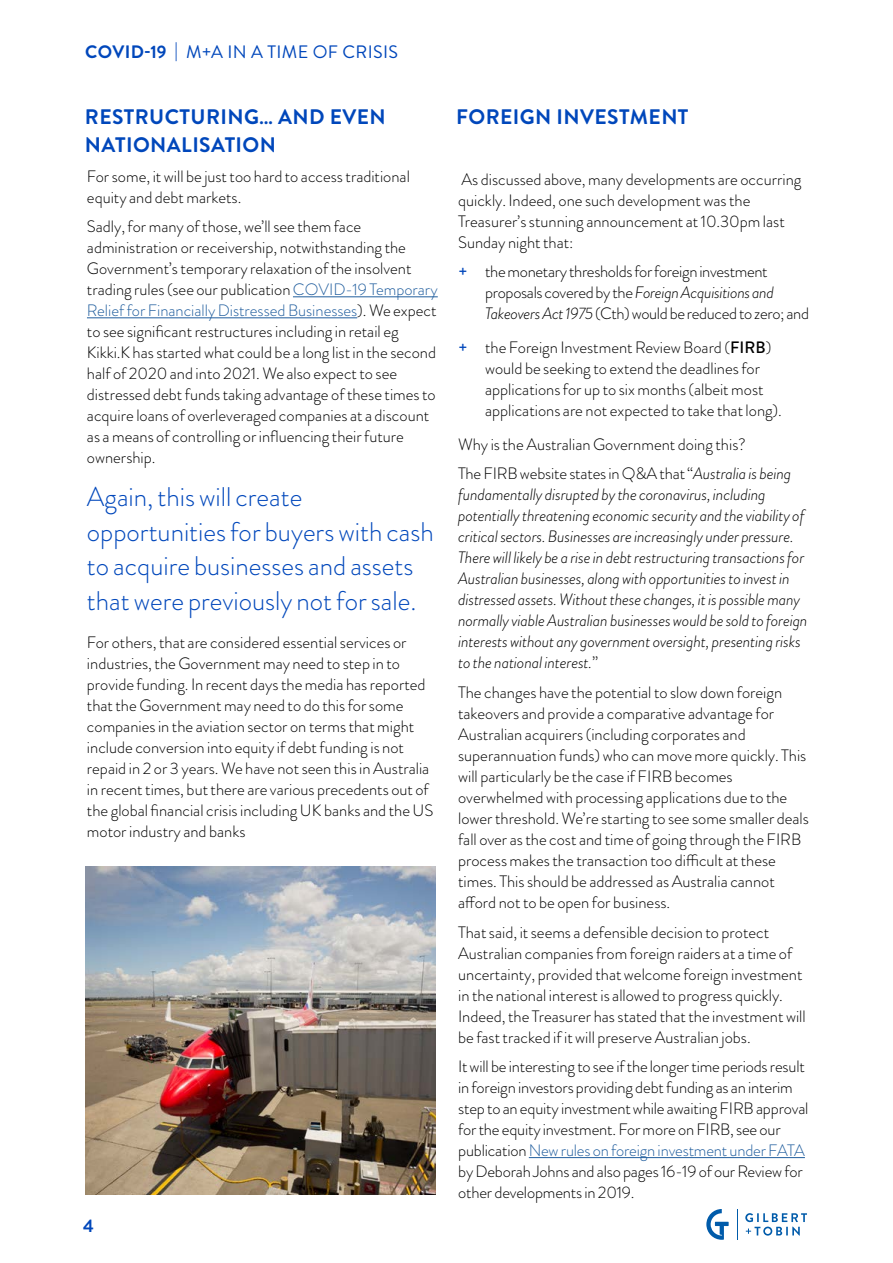
<style>
.page{position:relative;width:893px;height:1263px;background:#fff}
.page>*{position:absolute;margin:0;border:0;box-sizing:border-box;transform-origin:0 0}
.t1{font:300 27px/34.5px "Brandon Grotesque";color:#0047bb}
.t2{font:700 21px/28.5px "Brandon Grotesque";letter-spacing:.02em;color:#0047bb}
.t3{font:18px "Brandon Grotesque";letter-spacing:.02em;color:#0047bb}
.t4{font:700 18px "Brandon Grotesque";color:#0047bb}
.t5{font:300 16.5px/21px "Brandon Grotesque";color:#000}
.t6{font:italic 300 16.5px/21px "Brandon Grotesque";letter-spacing:-.01em;color:#000}
.t7{font:300 16.5px/21px "Brandon Grotesque";letter-spacing:-.02em;color:#000}
.s1{font-weight:700}
.s2{color:#215e9e}
.s3{font-weight:500;color:#0047bb}
.s4{font-style:italic}
.s5{font-weight:500}
.s6{font-style:normal}
</style>
<div class="page">
<hr style="left:293px;top:296px;width:145px;height:1px;background:#215e9e">
<hr style="left:87px;top:317px;width:270px;height:1px;background:#215e9e">
<hr style="left:529px;top:1157px;width:276px;height:1px;background:#215e9e">
<img style="left:85px;top:866px;width:351px;height:329px">
<svg style="left:745px;top:1213px;width:62px;height:22px"></svg>
<svg style="left:706px;top:1209px;width:23px;height:31px"></svg>
<hr style="left:737px;top:1209px;width:1px;height:31px;background:#005baa">
<p class="t3" style="left:85px;top:40px;width:315px"><span class="s1">COVID-19</span> | M+A IN A TIME OF CRISIS</p>
<p class="t2" style="left:85px;top:102px;width:302px">RESTRUCTURING… AND EVEN<br>NATIONALISATION</p>
<p class="t5" style="left:87px;top:166px;width:324px">For some, it will be just too hard to access traditional equity and debt markets.</p>
<p class="t5" style="left:87px;top:216px;width:352px">Sadly, for many of those, we’ll see them face administration or receivership, notwithstanding the Government’s temporary relaxation of the insolvent trading rules (see our publication <span class="s2">COVID-19 Temporary Relief for Financially Distressed Businesses</span>). We expect to see significant restructures including in retail eg Kikki.K has started what could be a long list in the second half of 2020 and into 2021. We also expect to see distressed debt funds taking advantage of these times to acquire loans of overleveraged companies at a discount as a means of controlling or influencing their future ownership.</p>
<h1 class="t1" style="left:87px;top:480px;width:348px">Again, this will create opportunities for buyers with cash to acquire businesses and assets that were previously not for sale.</h1>
<p class="t5" style="left:87px;top:632px;width:348px">For others, that are considered essential services or industries, the Government may need to step in to provide funding. In recent days the media has reported that the Government may need to do this for some companies in the aviation sector on terms that might include conversion into equity if debt funding is not repaid in 2 or 3 years. We have not seen this in Australia in recent times, but there are various precedents out of the global financial crisis including UK banks and the US motor industry and banks</p>
<p class="t4" style="left:83px;top:1213px;width:12px">4</p>
<p class="t2" style="left:456px;top:102px;width:234px">FOREIGN INVESTMENT</p>
<p class="t5" style="left:458px;top:169px;width:345px">As discussed above, many developments are occurring quickly. Indeed, one such development was the Treasurer’s stunning announcement at 10.30pm last Sunday night that:</p>
<p class="t7" style="left:485px;top:261px;width:325px;text-indent:-27px"><span class="s3">+</span> the monetary thresholds for foreign investment proposals covered by the <span class="s4">Foreign Acquisitions and<br>Takeovers Act 1975</span> (Cth) would be reduced to zero; and</p>
<p class="t5" style="left:485px;top:337px;width:298px;text-indent:-27px"><span class="s3">+</span> the Foreign Investment Review Board (<span class="s5">FIRB</span>) would be seeking to extend the deadlines for applications for up to six months (albeit most applications are not expected to take that long).</p>
<p class="t5" style="left:458px;top:429px;width:335px;line-height:29.5px">Why is the Australian Government doing this?<br>The FIRB website states in Q&amp;A that “<span class="s4">Australia is being</span></p>
<p class="t6" style="left:458px;top:484px;width:351px">fundamentally disrupted by the coronavirus, including potentially threatening economic security and the viability of critical sectors. Businesses are increasingly under pressure.<br>There will likely be a rise in debt restructuring transactions for Australian businesses, along with opportunities to invest in distressed assets. Without these changes, it is possible many normally viable Australian businesses would be sold to foreign interests without any government oversight, presenting risks to the national interest.<span class="s6">”</span></p>
<p class="t5" style="left:458px;top:682px;width:352px">The changes have the potential to slow down foreign takeovers and provide a comparative advantage for Australian acquirers (including corporates and superannuation funds) who can move more quickly. This will particularly be the case if FIRB becomes overwhelmed with processing applications due to the lower threshold. We’re starting to see some smaller deals fall over as the cost and time of going through the FIRB process makes the transaction too difficult at these times. This should be addressed as Australia cannot afford not to be open for business.</p>
<p class="t5" style="left:458px;top:921px;width:349px">That said, it seems a defensible decision to protect Australian companies from foreign raiders at a time of uncertainty, provided that welcome foreign investment in the national interest is allowed to progress quickly.<br>Indeed, the Treasurer has stated that the investment will be fast tracked if it will preserve Australian jobs.</p>
<p class="t5" style="left:458px;top:1056px;width:352px">It will be interesting to see if the longer time periods result in foreign investors providing debt funding as an interim step to an equity investment while awaiting FIRB approval for the equity investment. For more on FIRB, see our publication <span class="s2">New rules on foreign investment under FATA </span>by Deborah Johns and also pages 16-19 of our Review for other developments in 2019.</p>
</div>
